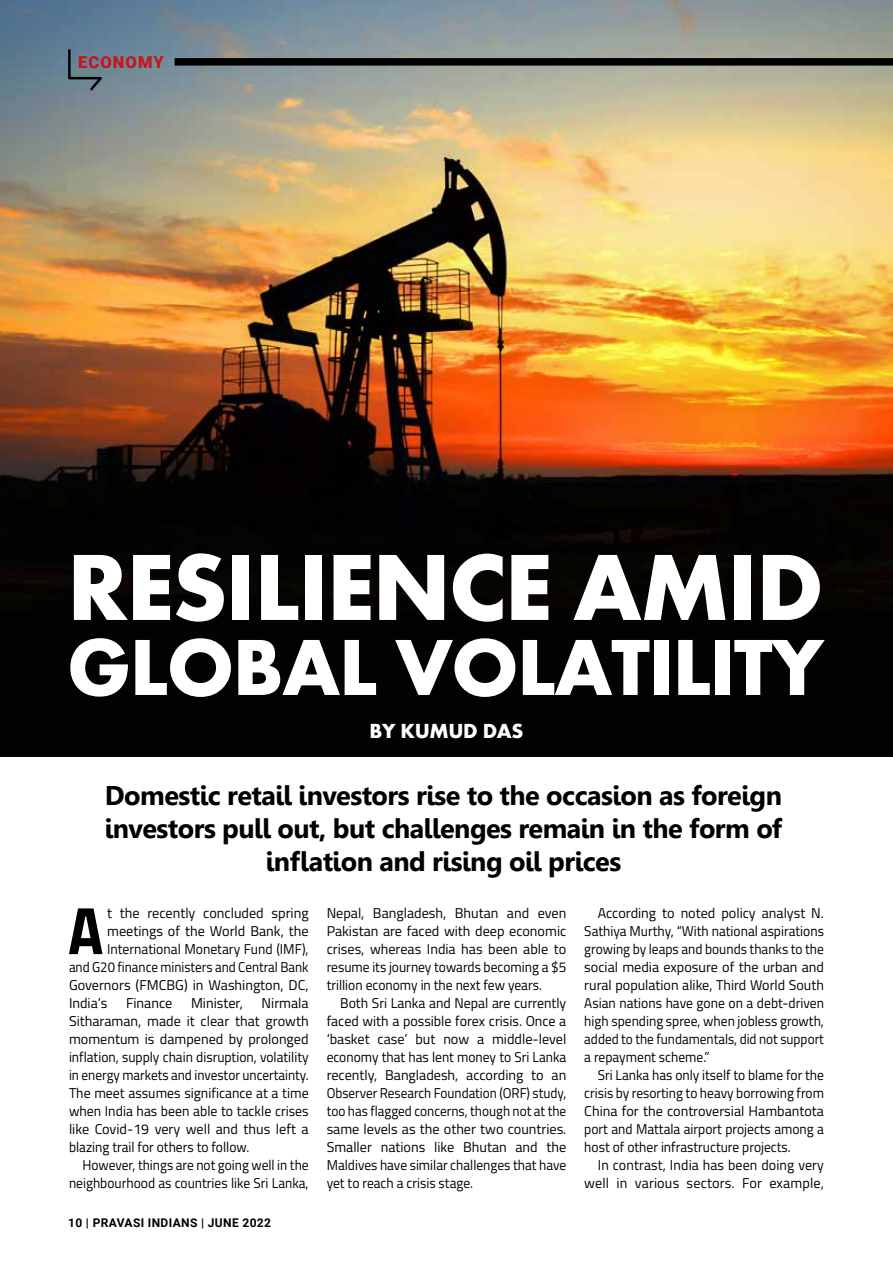
<style>
.page{position:relative;width:893px;height:1263px;background:#fff}
.page>*{position:absolute;margin:0;border:0;box-sizing:border-box;transform-origin:0 0}
.t1{font:700 97.5px "Aharoni";letter-spacing:-.02em;color:#fff}
.t2{font:700 82.5px "Aharoni";letter-spacing:-.02em;color:#fff}
.t3{font:67.2px "Titillium Bold Upright";color:#000;scale:.95 1}
.t4{font:700 27px/33px "Gisha";letter-spacing:-.02em;color:#000;text-align:center}
.t5{font:700 21px "Aharoni";letter-spacing:-.02em;color:#fff}
.t6{font:900 16.5px "Roboto";letter-spacing:.065em;color:#c4161c}
.t7{font:14.25px/18px "Titillium";color:#000;text-align:justify}
.t8{font:14.25px/18px "Titillium";color:#000;text-align:justify;scale:.95 1}
.t9{font:14.25px/18px "Titillium";color:#000;text-align:right;scale:.94 1}
.t10{font:14.25px "Titillium";color:#000;scale:.93 1}
.t11{font:14.25px "Titillium";color:#000;scale:.96 1}
.t12{font:700 12px "Roboto";letter-spacing:.03em;color:#000}
</style>
<div class="page">
<img style="left:0;top:0;width:893px;height:756px">
<div style="left:175px;top:58px;width:718px;height:8px;background:#000"></div>
<svg style="left:68px;top:49px;width:34px;height:41px"></svg>
<p class="t6" style="left:78px;top:50px;width:87px">ECONOMY</p>
<h1 class="t1" style="left:67px;top:528px;width:758px">RESILIENCE AMID</h1>
<h2 class="t2" style="left:67px;top:617px;width:758px">GLOBAL VOLATILITY</h2>
<h3 class="t5" style="left:370px;top:719px;width:155px">BY KUMUD DAS</h3>
<h3 class="t4" style="left:105px;top:779px;width:679px">Domestic retail investors rise to the occasion as foreign investors pull out, but challenges remain in the form of inflation and rising oil prices</h3>
<h3 class="t3" style="left:68px;top:878px;width:39px">A</h3>
<p class="t7" style="left:107px;top:903px;width:203px">t the recently concluded spring</p>
<p class="t7" style="left:107px;top:921px;width:203px">meetings of the World Bank, the</p>
<p class="t11" style="left:107px;top:939px;width:211px">International Monetary Fund (IMF),</p>
<p class="t10" style="left:69px;top:957px;width:259px">and G20 finance ministers and Central Bank</p>
<p class="t7" style="left:69px;top:975px;width:241px">Governors (FMCBG) in Washington, DC,</p>
<p class="t7" style="left:69px;top:993px;width:40px">India’s</p>
<p class="t7" style="left:126px;top:993px;width:48px">Finance</p>
<p class="t7" style="left:191px;top:993px;width:53px">Minister,</p>
<p class="t7" style="left:69px;top:993px;width:241px;text-indent:193px">Nirmala Sitharaman, made it clear that growth momentum is dampened by prolonged inflation, supply chain disruption, volatility in energy markets and investor uncertainty.<br>The meet assumes significance at a time when India has been able to tackle crises like Covid-19 very well and thus left a blazing trail for others to follow.</p>
<p class="t9" style="left:69px;top:1155px;width:256px">However, things are not going well in the neighbourhood as countries like Sri Lanka,</p>
<p class="t12" style="left:68px;top:1214px;width:204px">10 | PRAVASI INDIANS | JUNE 2022</p>
<p class="t7" style="left:327px;top:903px;width:241px">Nepal, Bangladesh, Bhutan and even Pakistan are faced with deep economic crises, whereas India has been able to resume its journey towards becoming a $5 trillion economy in the next few years.</p>
<p class="t7" style="left:327px;top:993px;width:241px;text-indent:14px">Both Sri Lanka and Nepal are currently faced with a possible forex crisis. Once a ‘basket case’ but now a middle-level economy that has lent money to Sri Lanka recently, Bangladesh, according to an Observer Research Foundation (ORF) study, too has flagged concerns, though not at the same levels as the other two countries.<br>Smaller nations like Bhutan and the Maldives have similar challenges that have yet to reach a crisis stage.</p>
<p class="t7" style="left:584px;top:903px;width:241px;text-indent:14px">According to noted policy analyst N.<br>Sathiya Murthy, “With national aspirations growing by leaps and bounds thanks to the social media exposure of the urban and rural population alike, Third World South Asian nations have gone on a debt-driven high spending spree, when jobless growth, added to the fundamentals, did not support a repayment scheme.”</p>
<p class="t8" style="left:584px;top:1065px;width:254px;text-indent:13px">Sri Lanka has only itself to blame for the crisis by resorting to heavy borrowing from China for the controversial Hambantota port and Mattala airport projects among a host of other infrastructure projects.</p>
<p class="t7" style="left:584px;top:1155px;width:241px;text-align:right">In contrast, India has been doing very well in various sectors. For example,</p>
</div>
